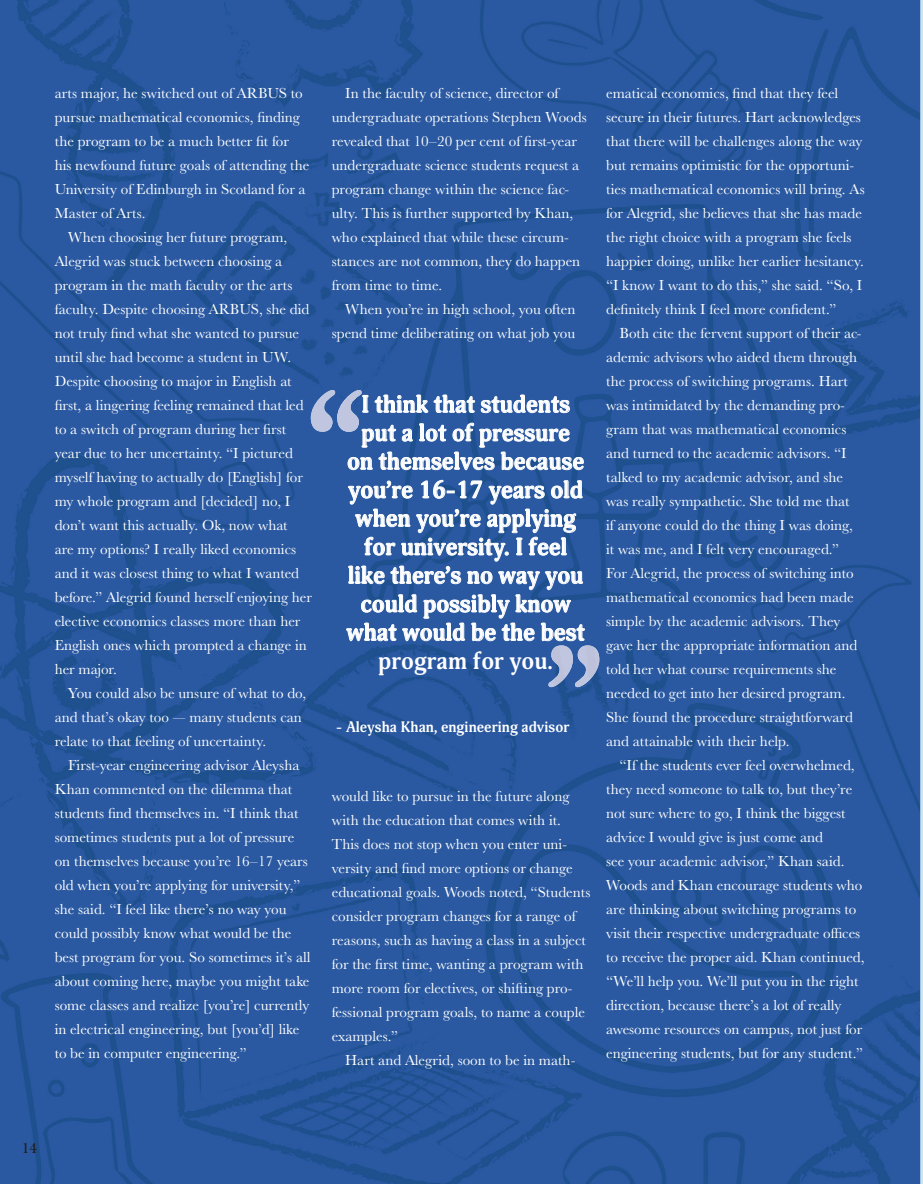
<style>
.page{position:relative;width:923px;height:1184px;background:#fff}
.page>*{position:absolute;margin:0;border:0;box-sizing:border-box;transform-origin:0 0}
.t1{font:700 24px/28.5px "Adonis";color:#fff;text-align:center}
.t2{font:15px/24px "Baskerville URW";color:#fff}
.t3{font:700 15px "Adonis";color:#fff}
.t4{font:500 15px "Baskerville URW";color:#231f20}
</style>
<div class="page">
<img style="left:0;top:0;width:920px;height:1184px">
<img style="left:311px;top:390px;width:51px;height:42px">
<img style="left:548px;top:645px;width:51px;height:42px">
<svg style="left:379px;top:651px;width:195px;height:113px;background:#2b5aa0"></svg>
<p class="t2" style="left:55px;top:80px;width:256px">arts major, he switched out of ARBUS to pursue mathematical economics, finding the program to be a much better fit for his newfound future goals of attending the University of Edinburgh in Scotland for a Master of Arts.</p>
<p class="t2" style="left:55px;top:224px;width:259px;text-indent:13px">When choosing her future program, Alegrid was stuck between choosing a program in the math faculty or the arts faculty. Despite choosing ARBUS, she did not truly find what she wanted to pursue until she had become a student in UW.<br>Despite choosing to major in English at first, a lingering feeling remained that led to a switch of program during her first year due to her uncertainty. “I pictured myself having to actually do [English] for my whole program and [decided] no, I don’t want this actually. Ok, now what<br>are my options? I really liked economics and it was closest thing to what I wanted before.” Alegrid found herself enjoying her elective economics classes more than her English ones which prompted a change in her major.</p>
<p class="t2" style="left:55px;top:680px;width:253px;text-indent:13px">You could also be unsure of what to do, and that’s okay too — many students can relate to that feeling of uncertainty.</p>
<p class="t2" style="left:55px;top:752px;width:257px;text-indent:13px">First-year engineering advisor Aleysha Khan commented on the dilemma that students find themselves in. “I think that sometimes students put a lot of pressure on themselves because you’re 16–17 years old when you’re applying for university,” she said. “I feel like there’s no way you could possibly know what would be the best program for you. So sometimes it’s all about coming here, maybe you might take some classes and realize [you’re] currently in electrical engineering, but [you’d] like to be in computer engineering.”</p>
<p class="t2" style="left:332px;top:80px;width:256px;text-indent:14px">In the faculty of science, director of undergraduate operations Stephen Woods revealed that 10–20 per cent of first-year undergraduate science students request a program change within the science fac&shy;ulty. This is further supported by Khan, who explained that while these circum&shy;stances are not common, they do happen from time to time.</p>
<p class="t2" style="left:332px;top:296px;width:245px;text-align:right">When you’re in high school, you often spend time deliberating on what job you</p>
<h1 class="t1" style="left:346px;top:391px;width:240px">I think that students put a lot of pressure on themselves because you’re 16-17 years old when you’re applying for university. I feel like there’s no way you could possibly know what would be the best program for you.</h1>
<p class="t3" style="left:336px;top:717px;width:235px">- Aleysha Khan, engineering advisor</p>
<p class="t2" style="left:332px;top:783px;width:260px">would like to pursue in the future along with the education that comes with it.<br>This does not stop when you enter uni&shy;versity and find more options or change educational goals. Woods noted, “Students consider program changes for a range of reasons, such as having a class in a subject for the first time, wanting a program with more room for electives, or shifting pro&shy;fessional program goals, to name a couple examples.”</p>
<p class="t2" style="left:345px;top:1047px;width:232px">Hart and Alegrid, soon to be in math-</p>
<p class="t2" style="left:606px;top:80px;width:260px">ematical economics, find that they feel secure in their futures. Hart acknowledges that there will be challenges along the way but remains optimistic for the opportuni&shy;ties mathematical economics will bring. As for Alegrid, she believes that she has made the right choice with a program she feels happier doing, unlike her earlier hesitancy. “I know I want to do this,” she said. “So, I definitely think I feel more confident.”</p>
<p class="t2" style="left:606px;top:320px;width:257px;text-indent:14px">Both cite the fervent support of their ac&shy;ademic advisors who aided them through the process of switching programs. Hart was intimidated by the demanding pro&shy;gram that was mathematical economics and turned to the academic advisors. “I talked to my academic advisor, and she was really sympathetic. She told me that<br>if anyone could do the thing I was doing, it was me, and I felt very encouraged.” For Alegrid, the process of switching into mathematical economics had been made simple by the academic advisors. They gave her the appropriate information and told her what course requirements she needed to get into her desired program.<br>She found the procedure straightforward and attainable with their help.</p>
<p class="t2" style="left:606px;top:752px;width:260px;text-indent:14px">“If the students ever feel overwhelmed, they need someone to talk to, but they’re not sure where to go, I think the biggest advice I would give is just come and<br>see your academic advisor,” Khan said.<br>Woods and Khan encourage students who are thinking about switching programs to visit their respective undergraduate offices to receive the proper aid. Khan continued, “We’ll help you. We’ll put you in the right direction, because there’s a lot of really awesome resources on campus, not just for engineering students, but for any student.”</p>
<p class="t4" style="left:22px;top:1137px;width:17px">14</p>
<p class="t4" style="left:22px;top:1144px;width:17px">14</p>
</div>
